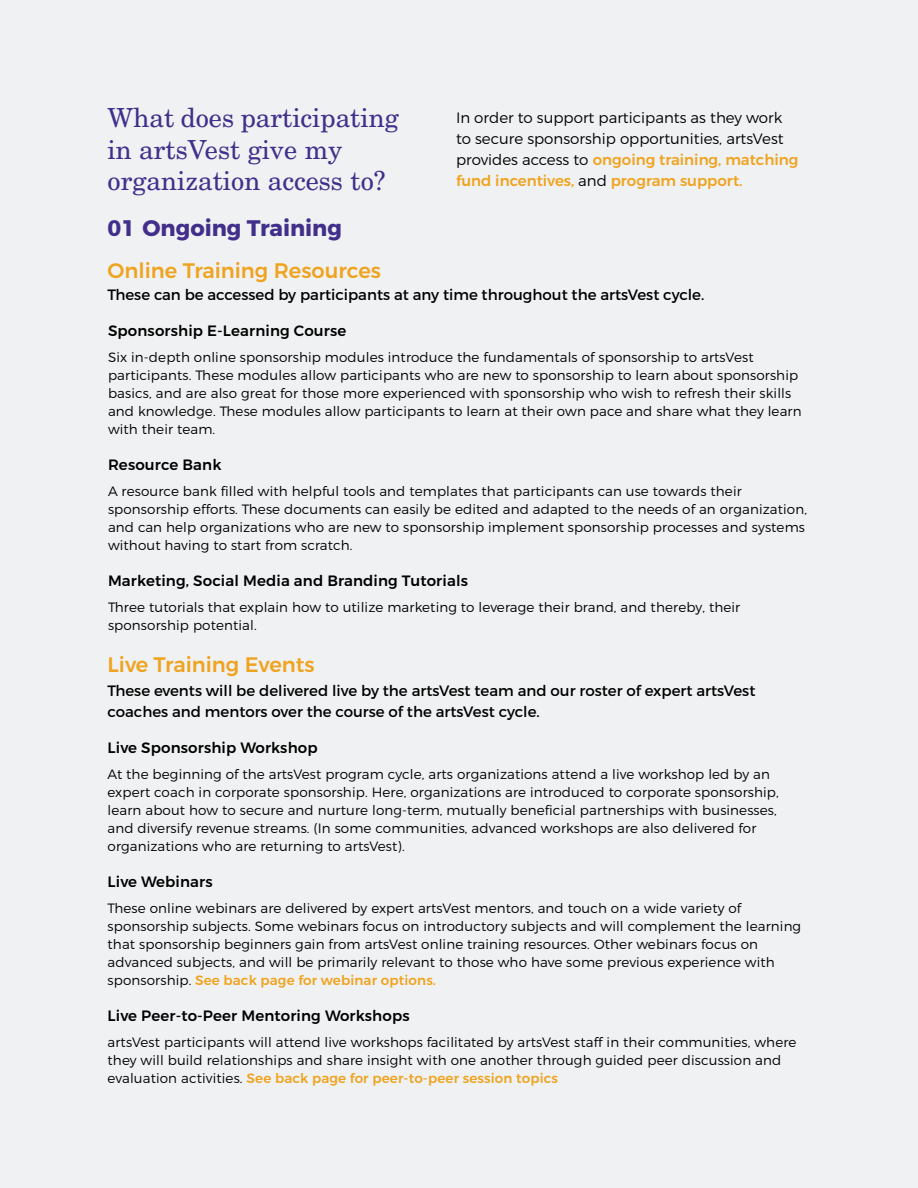
<style>
.page{position:relative;width:918px;height:1188px;background:#eff1f2}
.page>*{position:absolute;margin:0;border:0;box-sizing:border-box;transform-origin:0 0}
.t1{font:26.25px/31.5px "New Century Schlbk LT Std";color:#412f8b}
.t2{font:700 22.5px "Montserrat";color:#412f8b}
.t3{font:500 21px "Montserrat";color:#f0a31f}
.t4{font:15px/21px "Montserrat";color:#000}
.t5{font:300 15px/21px "Montserrat";color:#000}
.t6{font:500 15px "Montserrat";letter-spacing:.01em;color:#000}
.t7{font:300 13.5px/18px "Montserrat";letter-spacing:.01em;color:#000}
.s1{font-weight:500;color:#f0a31f}
</style>
<div class="page">
<h1 class="t1" style="left:108px;top:102px;width:293px">What does participating in artsVest give my organization access to?</h1>
<p class="t5" style="left:456px;top:107px;width:344px">In order to support participants as they work to secure sponsorship opportunities, artsVest provides access to <span class="s1">ongoing training, matching fund incentives,</span> and <span class="s1">program support.</span></p>
<h2 class="t2" style="left:108px;top:214px;width:236px">01 Ongoing Training</h2>
<h3 class="t3" style="left:108px;top:258px;width:275px">Online Training Resources</h3>
<p class="t4" style="left:108px;top:284px;width:598px">These can be accessed by participants at any time throughout the artsVest cycle.</p>
<p class="t6" style="left:108px;top:322px;width:240px">Sponsorship E-Learning Course</p>
<p class="t7" style="left:108px;top:348px;width:695px">Six in-depth online sponsorship modules introduce the fundamentals of sponsorship to artsVest participants. These modules allow participants who are new to sponsorship to learn about sponsorship basics, and are also great for those more experienced with sponsorship who wish to refresh their skills and knowledge. These modules allow participants to learn at their own pace and share what they learn with their team.</p>
<p class="t6" style="left:108px;top:456px;width:115px">Resource Bank</p>
<p class="t7" style="left:108px;top:482px;width:701px">A resource bank filled with helpful tools and templates that participants can use towards their sponsorship efforts. These documents can easily be edited and adapted to the needs of an organization, and can help organizations who are new to sponsorship implement sponsorship processes and systems without having to start from scratch.</p>
<p class="t6" style="left:108px;top:572px;width:361px">Marketing, Social Media and Branding Tutorials</p>
<p class="t7" style="left:108px;top:598px;width:634px">Three tutorials that explain how to utilize marketing to leverage their brand, and thereby, their sponsorship potential.</p>
<h3 class="t3" style="left:108px;top:652px;width:209px">Live Training Events</h3>
<p class="t4" style="left:108px;top:680px;width:649px">These events will be delivered live by the artsVest team and our roster of expert artsVest coaches and mentors over the course of the artsVest cycle.</p>
<p class="t6" style="left:108px;top:739px;width:212px">Live Sponsorship Workshop</p>
<p class="t7" style="left:108px;top:765px;width:673px">At the beginning of the artsVest program cycle, arts organizations attend a live workshop led by an expert coach in corporate sponsorship. Here, organizations are introduced to corporate sponsorship, learn about how to secure and nurture long-term, mutually beneficial partnerships with businesses, and diversify revenue streams. (In some communities, advanced workshops are also delivered for organizations who are returning to artsVest).</p>
<p class="t6" style="left:108px;top:873px;width:107px">Live Webinars</p>
<p class="t7" style="left:108px;top:899px;width:695px">These online webinars are delivered by expert artsVest mentors, and touch on a wide variety of sponsorship subjects. Some webinars focus on introductory subjects and will complement the learning that sponsorship beginners gain from artsVest online training resources. Other webinars focus on advanced subjects, and will be primarily relevant to those who have some previous experience with sponsorship. <span class="s1">See back page for webinar options.</span></p>
<p class="t6" style="left:108px;top:1007px;width:304px">Live Peer-to-Peer Mentoring Workshops</p>
<p class="t7" style="left:108px;top:1033px;width:690px">artsVest participants will attend live workshops facilitated by artsVest staff in their communities, where they will build relationships and share insight with one another through guided peer discussion and evaluation activities. <span class="s1">See back page for peer-to-peer session topics</span></p>
</div>
